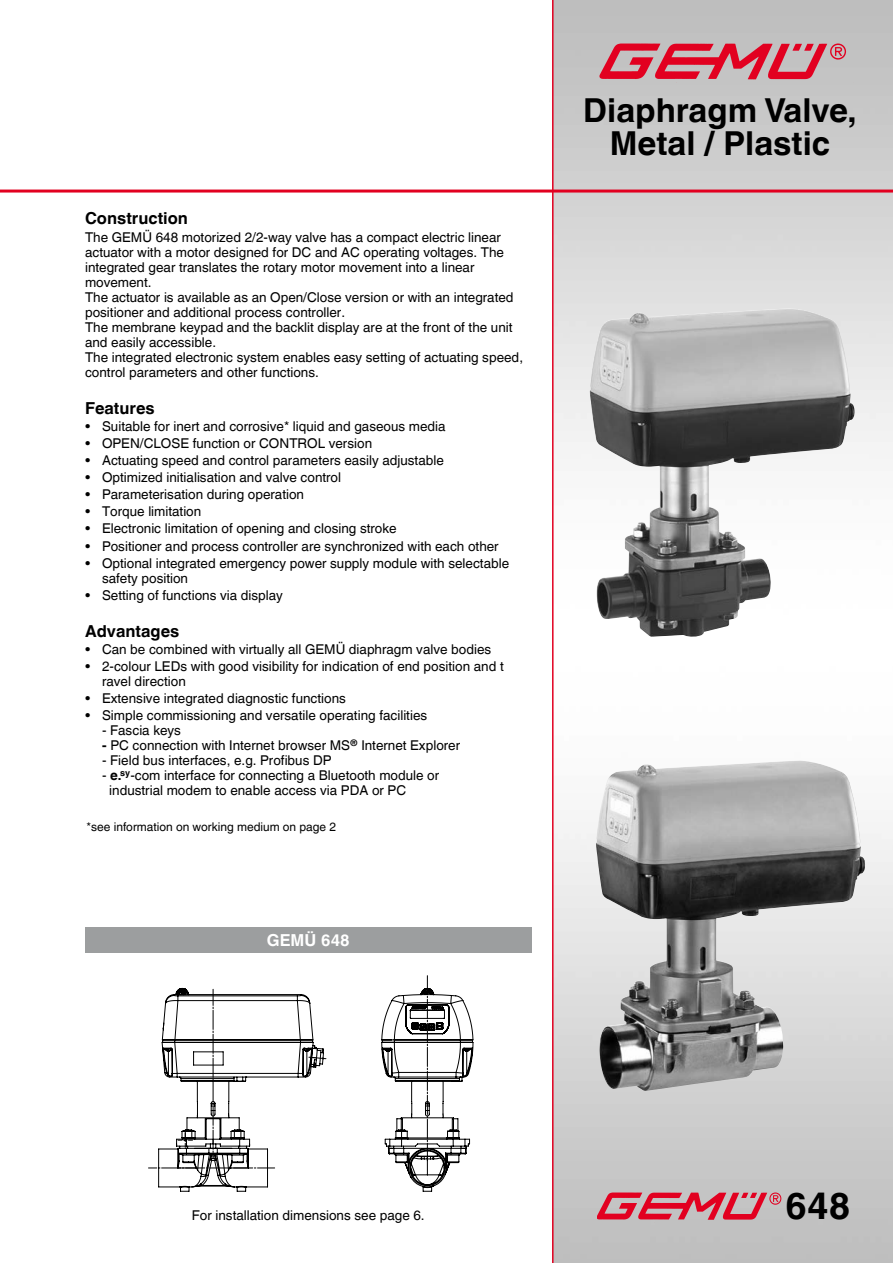
<style>
.page{position:relative;width:893px;height:1263px;background:#fff}
.page>*{position:absolute;margin:0;border:0;box-sizing:border-box;transform-origin:0 0}
.t1{font:700 37.5px "Helvetica World";color:#000}
.t2{font:700 33px/33px "Helvetica World";color:#000;text-align:center}
.t3{font:700 16.5px "Helvetica World";color:#000}
.t4{font:700 16.5px "Helvetica World";color:#fff}
.t5{font:13.5px/15px "Helvetica World";color:#000}
.t6{font:12px "Helvetica World";color:#000}
.s1{font-weight:700}
</style>
<div class="page">
<img style="left:554px;top:0;width:339px;height:1263px">
<svg style="left:381px;top:976px;width:93px;height:216px"></svg>
<svg style="left:148px;top:988px;width:178px;height:204px"></svg>
<img style="left:594px;top:37px;width:260px;height:54px">
<img style="left:590px;top:308px;width:199px;height:329px">
<img style="left:596px;top:761px;width:269px;height:330px">
<hr style="left:0;top:190px;width:893px;height:3px;background:#e20020">
<hr style="left:552px;top:0;width:2px;height:1263px;background:#e20020">
<img style="left:598px;top:1193px;width:187px;height:34px">
<div style="left:85px;top:927px;width:446px;height:25px;background:#9c9e9f"></div>
<p class="t3" style="left:85px;top:209px;width:104px">Construction</p>
<p class="t5" style="left:85px;top:229px;width:440px">The GEMÜ 648 motorized 2/2-way valve has a compact electric linear actuator with a motor designed for DC and AC operating voltages. The integrated gear translates the rotary motor movement into a linear movement.<br>The actuator is available as an Open/Close version or with an integrated positioner and additional process controller.<br>The membrane keypad and the backlit display are at the front of the unit and easily accessible.<br>The integrated electronic system enables easy setting of actuating speed, control parameters and other functions.</p>
<p class="t3" style="left:85px;top:398px;width:71px">Features</p>
<p class="t5" style="left:85px;top:418px;width:362px">• Suitable for inert and corrosive* liquid and gaseous media</p>
<p class="t5" style="left:85px;top:436px;width:289px">• OPEN/CLOSE function or CONTROL version</p>
<p class="t5" style="left:85px;top:453px;width:360px">• Actuating speed and control parameters easily adjustable</p>
<p class="t5" style="left:85px;top:470px;width:258px">• Optimized initialisation and valve control</p>
<p class="t5" style="left:85px;top:487px;width:220px">• Parameterisation during operation</p>
<p class="t5" style="left:85px;top:504px;width:118px">• Torque limitation</p>
<p class="t5" style="left:85px;top:521px;width:313px">• Electronic limitation of opening and closing stroke</p>
<p class="t5" style="left:85px;top:538px;width:415px">• Positioner and process controller are synchronized with each other</p>
<p class="t5" style="left:102px;top:556px;width:409px;text-indent:-17px">• Optional integrated emergency power supply module with selectable safety position</p>
<p class="t5" style="left:85px;top:588px;width:199px">• Setting of functions via display</p>
<p class="t3" style="left:85px;top:621px;width:96px">Advantages</p>
<p class="t5" style="left:85px;top:642px;width:408px">• Can be combined with virtually all GEMÜ diaphragm valve bodies</p>
<p class="t5" style="left:102px;top:659px;width:403px;text-indent:-17px">• 2-colour LEDs with good visibility for indication of end position and t ravel direction</p>
<p class="t5" style="left:85px;top:691px;width:262px">• Extensive integrated diagnostic functions</p>
<p class="t5" style="left:85px;top:708px;width:344px">• Simple commissioning and versatile operating facilities</p>
<p class="t5" style="left:102px;top:723px;width:80px">- Fascia keys</p>
<p class="t5" style="left:102px;top:738px;width:360px"><span class="s1">-</span> PC connection with Internet browser MS<sup>®</sup> Internet Explorer</p>
<p class="t5" style="left:102px;top:753px;width:231px">- Field bus interfaces, e.g. Profibus DP</p>
<p class="t5" style="left:109px;top:768px;width:331px;text-indent:-7px">- <span class="s1">e.</span><sup>sy</sup>-com interface for connecting a Bluetooth module or industrial modem to enable access via PDA or PC</p>
<p class="t6" style="left:87px;top:820px;width:251px">*see information on working medium on page 2</p>
<p class="t4" style="left:267px;top:930px;width:84px">GEMÜ 648</p>
<h2 class="t2" style="left:583px;top:94px;width:275px">Diaphragm Valve,<br>Metal / Plastic</h2>
<p class="t5" style="left:192px;top:1207px;width:234px">For installation dimensions see page 6.</p>
<h1 class="t1" style="left:785px;top:1184px;width:66px">648</h1>
</div>
